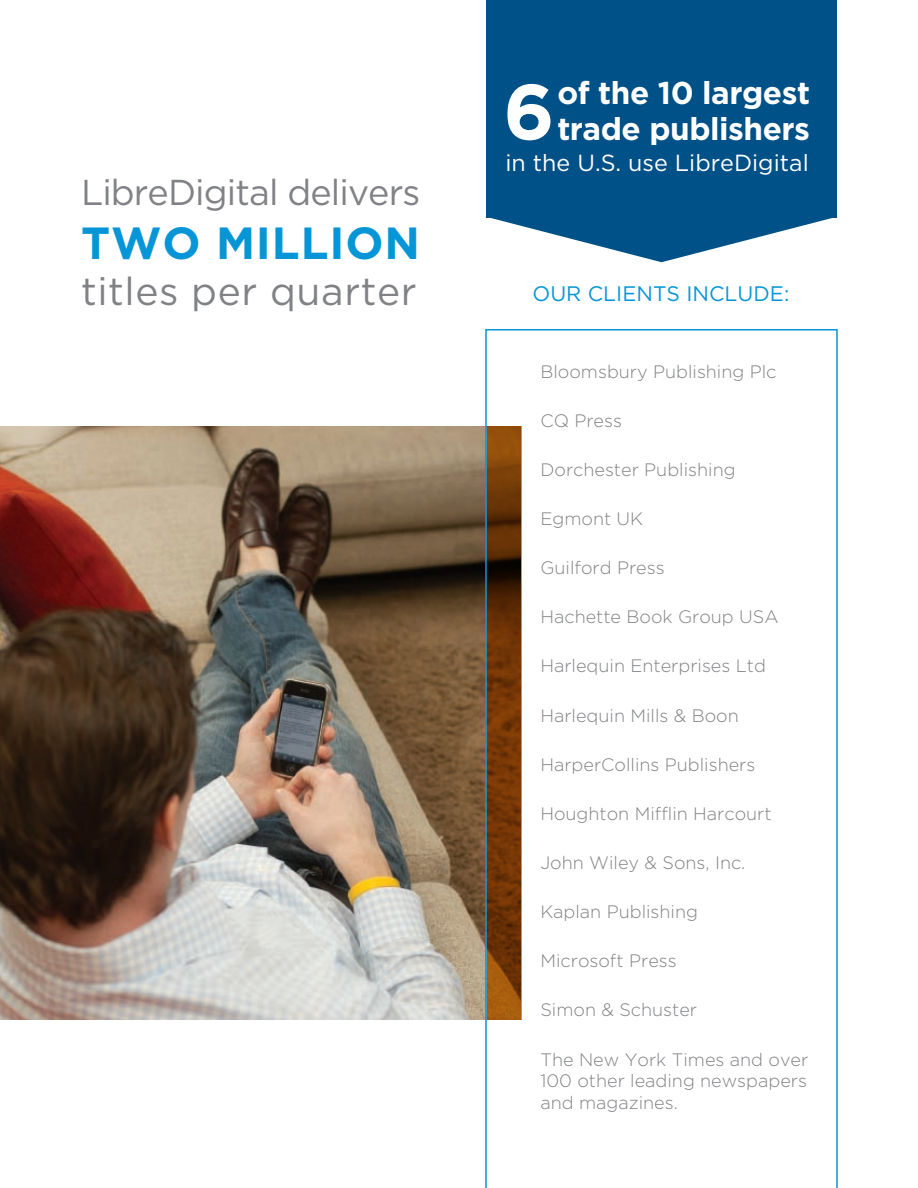
<style>
.page{position:relative;width:918px;height:1188px;background:#fff}
.page>*{position:absolute;margin:0;border:0;box-sizing:border-box;transform-origin:0 0}
.t1{font:700 78px "Gotham";color:#fff}
.t2{font:700 45px "Gotham";letter-spacing:.02em;color:#0696d7}
.t3{font:39px "Gotham";letter-spacing:.015em;color:#808285}
.t4{font:36px "Gotham";letter-spacing:-.025em;color:#808285}
.t5{font:700 31.5px/36px "Gotham";letter-spacing:-.015em;color:#fff}
.t6{font:23.25px "Gotham";color:#fff}
.t7{font:21px "Gotham";color:#0696d7}
.t8{font:300 18px/21.6px "Gotham";color:#808285;text-align:justify}
</style>
<div class="page">
<img style="left:0;top:427px;width:485px;height:592px">
<div style="left:486px;top:0;width:351px;height:217px;background:#005187"></div>
<svg style="left:486px;top:217px;width:351px;height:45px"></svg>
<svg style="left:485px;top:329px;width:353px;height:859px"></svg>
<svg style="left:487px;top:426px;width:34px;height:594px"></svg>
<p class="t4" style="left:81px;top:172px;width:341px">LibreDigital delivers</p>
<p class="t2" style="left:81px;top:217px;width:341px">two million</p>
<p class="t3" style="left:81px;top:270px;width:337px">titles per quarter</p>
<p class="t5" style="left:557px;top:74px;width:254px">of the 10 largest trade publishers</p>
<p class="t6" style="left:506px;top:150px;width:305px">in the U.S. use LibreDigital</p>
<p class="t1" style="left:503px;top:67px;width:53px">6</p>
<p class="t7" style="left:533px;top:282px;width:258px">our clients include:</p>
<p class="t8" style="left:540px;top:360px;width:238px">Bloomsbury Publishing Plc</p>
<p class="t8" style="left:540px;top:409px;width:83px">CQ Press</p>
<p class="t8" style="left:540px;top:459px;width:197px">Dorchester Publishing</p>
<p class="t8" style="left:540px;top:508px;width:104px">Egmont UK</p>
<p class="t8" style="left:540px;top:557px;width:126px">Guilford Press</p>
<p class="t8" style="left:540px;top:606px;width:240px">Hachette Book Group USA</p>
<p class="t8" style="left:540px;top:655px;width:227px">Harlequin Enterprises Ltd</p>
<p class="t8" style="left:540px;top:704px;width:200px">Harlequin Mills &amp; Boon</p>
<p class="t8" style="left:540px;top:753px;width:216px">HarperCollins Publishers</p>
<p class="t8" style="left:540px;top:802px;width:233px">Houghton Mifflin Harcourt</p>
<p class="t8" style="left:540px;top:852px;width:207px">John Wiley &amp; Sons, Inc.</p>
<p class="t8" style="left:540px;top:901px;width:159px">Kaplan Publishing</p>
<p class="t8" style="left:540px;top:950px;width:138px">Microsoft Press</p>
<p class="t8" style="left:540px;top:999px;width:158px">Simon &amp; Schuster</p>
<p class="t8" style="left:540px;top:1048px;width:269px">The New York Times and over 100 other leading newspapers and magazines.</p>
</div>
